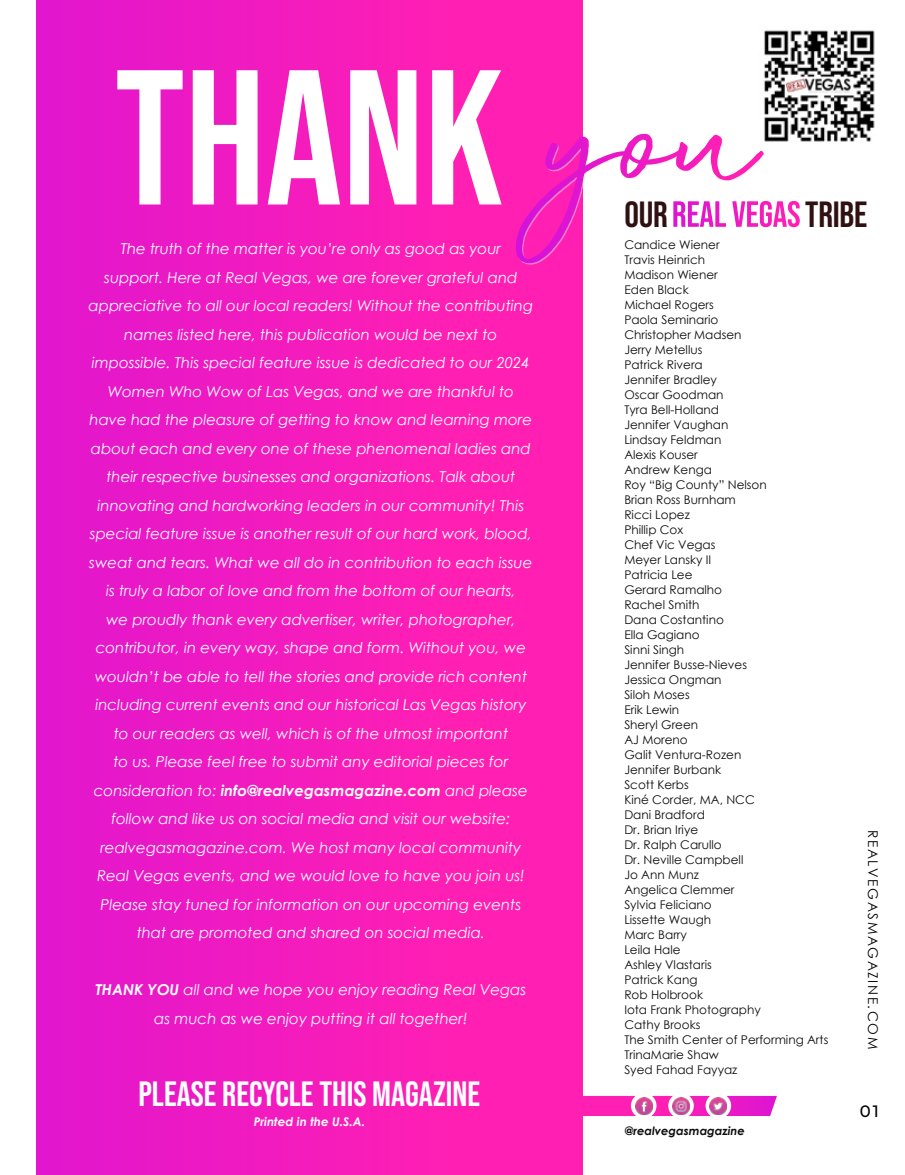
<style>
.page{position:relative;width:905px;height:1175px;background:#fff}
.page>*{position:absolute;margin:0;border:0;box-sizing:border-box;transform-origin:0 0}
.t1{font:191.7px "Bebas Neue";color:#fff}
.t2{font:36.45px "Bebas Neue";letter-spacing:-.005em;color:#301111}
.t3{font:35.1px "Bebas Neue";color:#fff}
.t4{font:500 16.5px "Montserrat";color:#000}
.t5{font:italic 15px/28.5px "Century Gothic";color:#fff;text-align:center}
.t6{font:13.5px "Century Gothic";letter-spacing:.12em;color:#000}
.t7{font:12px/15px "Century Gothic";color:#0d0d0d}
.t8{font:italic 700 12px "Century Gothic";color:#fff}
.t9{font:italic 700 11.55px "Century Gothic";color:#0d0d0d}
.s1{font-weight:700}
</style>
<div class="page">
<div style="left:37px;top:0;width:545px;height:1174px;background:linear-gradient(to right,#e217cd,#ff21ae)"></div>
<svg style="left:581px;top:1095px;width:196px;height:21px;background:#f52fc2"></svg>
<div style="left:631px;top:1092px;width:25px;height:26px;background:#fff;border-radius:50%"></div>
<img style="left:635px;top:1097px;width:17px;height:17px">
<svg style="left:668px;top:1092px;width:25px;height:26px"></svg>
<img style="left:672px;top:1097px;width:17px;height:17px">
<svg style="left:705px;top:1092px;width:26px;height:26px"></svg>
<img style="left:709px;top:1097px;width:17px;height:17px">
<svg style="left:516px;top:134px;width:283px;height:131px"></svg>
<img style="left:758px;top:30px;width:117px;height:116px">
<h1 class="t1" style="left:115px;top:30px;width:390px">THANK</h1>
<p class="t5" style="left:89px;top:234px;width:446px">The truth of the matter is you’re only as good as your<br>support. Here at Real Vegas, we are forever grateful and appreciative to all our local readers! Without the contributing names listed here, this publication would be next to impossible. This special feature issue is dedicated to our 2024<br>Women Who Wow of Las Vegas, and we are thankful to have had the pleasure of getting to know and learning more about each and every one of these phenomenal ladies and their respective businesses and organizations. Talk about innovating and hardworking leaders in our community! This special feature issue is another result of our hard work, blood, sweat and tears. What we all do in contribution to each issue is truly a labor of love and from the bottom of our hearts,<br>we proudly thank every advertiser, writer, photographer, contributor, in every way, shape and form. Without you, we wouldn’t be able to tell the stories and provide rich content including current events and our historical Las Vegas history to our readers as well, which is of the utmost important<br>to us. Please feel free to submit any editorial pieces for consideration to: <span class="s1">info@realvegasmagazine.com</span> and please follow and like us on social media and visit our website: realvegasmagazine.com. We host many local community Real Vegas events, and we would love to have you join us!<br>Please stay tuned for information on our upcoming events that are promoted and shared on social media.</p>
<p class="t5" style="left:95px;top:975px;width:432px"><span class="s1">THANK YOU</span> all and we hope you enjoy reading Real Vegas as much as we enjoy putting it all together!</p>
<h3 class="t3" style="left:138px;top:1074px;width:343px">PLEASE RECYCLE THIS MAGAZINE</h3>
<p class="t8" style="left:254px;top:1112px;width:113px">Printed in the U.S.A.</p>
<h2 class="t2" style="left:624px;top:193px;width:45px">OUR</h2>
<h2 class="t2" style="left:805px;top:193px;width:64px">TRIBE</h2>
<p class="t7" style="left:624px;top:237px;width:205px">Candice Wiener<br>Travis Heinrich<br>Madison Wiener<br>Eden Black<br>Michael Rogers<br>Paola Seminario<br>Christopher Madsen<br>Jerry Metellus<br>Patrick Rivera<br>Jennifer Bradley<br>Oscar Goodman<br>Tyra Bell-Holland<br>Jennifer Vaughan<br>Lindsay Feldman<br>Alexis Kouser<br>Andrew Kenga<br>Roy “Big County” Nelson<br>Brian Ross Burnham<br>Ricci Lopez<br>Phillip Cox<br>Chef Vic Vegas<br>Meyer Lansky II<br>Patricia Lee<br>Gerard Ramalho<br>Rachel Smith<br>Dana Costantino<br>Ella Gagiano<br>Sinni Singh<br>Jennifer Busse-Nieves<br>Jessica Ongman<br>Siloh Moses<br>Erik Lewin<br>Sheryl Green<br>AJ Moreno<br>Galit Ventura-Rozen<br>Jennifer Burbank<br>Scott Kerbs<br>Kiné Corder, MA, NCC<br>Dani Bradford<br>Dr. Brian Iriye<br>Dr. Ralph Carullo<br>Dr. Neville Campbell<br>Jo Ann Munz<br>Angelica Clemmer<br>Sylvia Feliciano<br>Lissette Waugh<br>Marc Barry<br>Leila Hale<br>Ashley Vlastaris<br>Patrick Kang<br>Rob Holbrook<br>Iota Frank Photography<br>Cathy Brooks<br>The Smith Center of Performing Arts<br>TrinaMarie Shaw<br>Syed Fahad Fayyaz</p>
<p class="t9" style="left:625px;top:1121px;width:121px">@realvegasmagazine</p>
<p class="t6" style="left:882px;top:830px;width:221px;rotate:90deg">REALVEGASMAGAZINE.COM</p>
<p class="t4" style="left:860px;top:1099px;width:21px">01</p>
</div>
